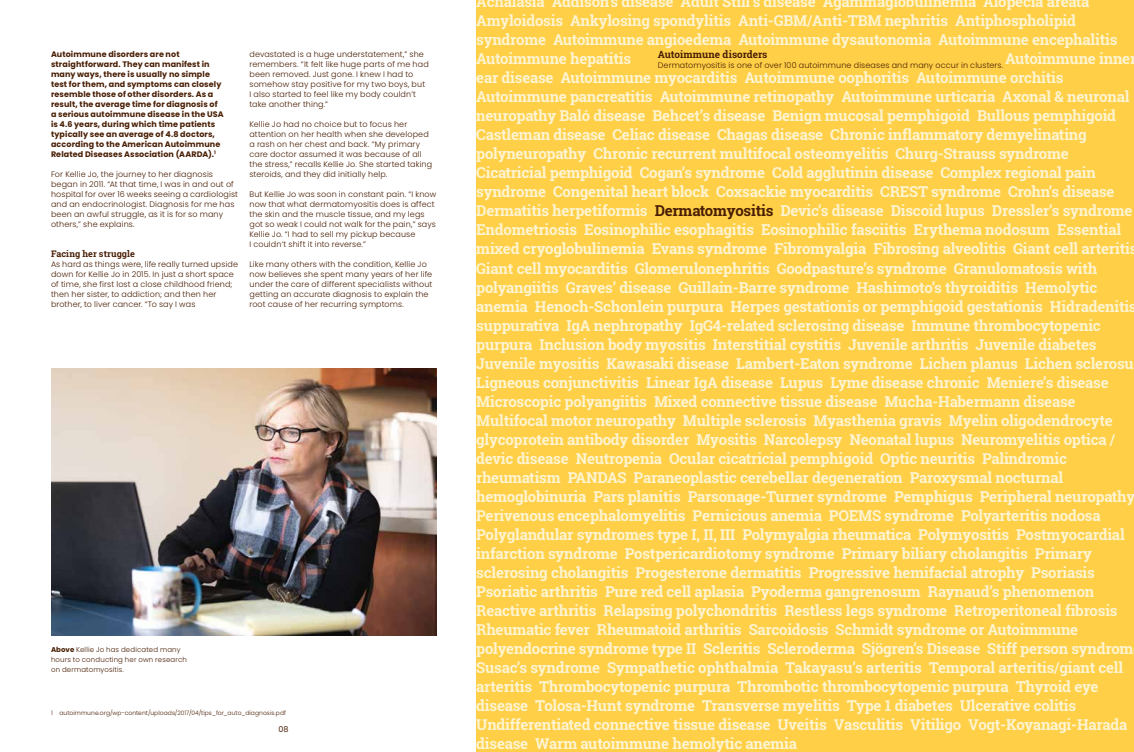
<style>
.page{position:relative;width:1134px;height:752px;background:#fff}
.page>*{position:absolute;margin:0;border:0;box-sizing:border-box;transform-origin:0 0}
.t1{font:700 15px/19px "Roboto Slab";letter-spacing:-.015em;color:#fef4d2}
.t2{font:700 10px "Roboto Slab";letter-spacing:-.005em;color:#491e04}
.t3{font:700 9px "Roboto Slab";letter-spacing:.005em;color:#491e04}
.t4{font:300 8px/10px "Poppins";letter-spacing:.015em;color:#491e04}
.t5{font:700 8px/10px "Poppins";letter-spacing:.015em;color:#491e04}
.t6{font:8px "Poppins";color:#491e04}
.t7{font:300 7px/10px "Poppins";letter-spacing:.02em;color:#491e04}
.t8{font:300 6px "Poppins";letter-spacing:.01em;color:#491e04}
.s1{font-weight:700}
.s2{color:#491e04}
</style>
<div class="page">
<div style="left:476px;top:0;width:658px;height:751px;background:#ffd047"></div>
<img style="left:51px;top:369px;width:386px;height:266px">
<p class="t5" style="left:51px;top:49px;width:174px">Autoimmune disorders are not straightforward. They can manifest in many ways, there is usually no simple test for them, and symptoms can closely resemble those of other disorders. As a result, the average time for diagnosis of a serious autoimmune disease in the USA is 4.6 years, during which time patients typically see an average of 4.8 doctors, according to the American Autoimmune Related Diseases Association (AARDA).<sup>1</sup></p>
<p class="t4" style="left:51px;top:169px;width:189px">For Kellie Jo, the journey to her diagnosis began in 2011. “At that time, I was in and out of hospital for over 16 weeks seeing a cardiologist and an endocrinologist. Diagnosis for me has been an awful struggle, as it is for so many others,” she explains.</p>
<p class="t3" style="left:51px;top:247px;width:85px">Facing her struggle</p>
<p class="t4" style="left:51px;top:259px;width:189px">As hard as things were, life really turned upside down for Kellie Jo in 2015. In just a short space of time, she first lost a close childhood friend; then her sister, to addiction; and then her brother, to liver cancer. “To say I was</p>
<p class="t4" style="left:249px;top:49px;width:181px">devastated is a huge understatement,” she remembers. “It felt like huge parts of me had been removed. Just gone. I knew I had to somehow stay positive for my two boys, but I also started to feel like my body couldn’t take another thing.”</p>
<p class="t4" style="left:249px;top:119px;width:184px">Kellie Jo had no choice but to focus her attention on her health when she developed a rash on her chest and back. “My primary care doctor assumed it was because of all the stress,” recalls Kellie Jo. She started taking steroids, and they did initially help.</p>
<p class="t4" style="left:249px;top:189px;width:188px">But Kellie Jo was soon in constant pain. “I know now that what dermatomyositis does is affect the skin and the muscle tissue, and my legs got so weak I could not walk for the pain,” says Kellie Jo. “I had to sell my pickup because<br>I couldn’t shift it into reverse.”</p>
<p class="t4" style="left:249px;top:259px;width:184px">Like many others with the condition, Kellie Jo now believes she spent many years of her life under the care of different specialists without getting an accurate diagnosis to explain the root cause of her recurring symptoms.</p>
<p class="t7" style="left:51px;top:644px;width:137px"><span class="s1">Above</span> Kellie Jo has dedicated many hours to conducting her own research on dermatomyositis.</p>
<p class="t8" style="left:51px;top:709px;width:237px">1 autoimmune.org/wp-content/uploads/2017/04/tips_for_auto_diagnosis.pdf</p>
<p class="t6" style="left:279px;top:724px;width:11px">08</p>
<p class="t1" style="left:476px;top:-8px;width:643px">Achalasia Addisons disease Adult Still s disease Agammaglobulinemia Alopecia areata Amyloidosis Ankylosing spondylitis Anti-GBM/Anti-TBM nephritis Antiphospholipid syndrome Autoimmune angioedema Autoimmune dysautonomia Autoimmune encephalitis Autoimmune hepatitis</p>
<p class="t2" style="left:658px;top:48px;width:111px">Autoimmune disorders</p>
<p class="t4" style="left:658px;top:60px;width:347px">Dermatomyositis is one of over 100 autoimmune diseases and many occur in clusters.</p>
<p class="t1" style="left:476px;top:49px;width:663px;text-indent:529px">Autoimmune inner ear disease Autoimmune myocarditis Autoimmune oophoritis Autoimmune orchitis Autoimmune pancreatitis Autoimmune retinopathy Autoimmune urticaria Axonal &amp; neuronal neuropathy Baló disease Behcet’s disease Benign mucosal pemphigoid Bullous pemphigoid Castleman disease Celiac disease Chagas disease Chronic inflammatory demyelinating polyneuropathy Chronic recurrent multifocal osteomyelitis Churg-Strauss syndrome Cicatricial pemphigoid Cogan’s syndrome Cold agglutinin disease Complex regional pain syndrome Congenital heart block Coxsackie myocarditis CREST syndrome Crohn’s disease Dermatitis herpetiformis <span class="s2">Dermatomyositis</span> Devic’s disease Discoid lupus Dressler’s syndrome Endometriosis Eosinophilic esophagitis Eosinophilic fasciitis Erythema nodosum Essential mixed cryoglobulinemia Evans syndrome Fibromyalgia Fibrosing alveolitis Giant cell arteritis Giant cell myocarditis Glomerulonephritis Goodpasture’s syndrome Granulomatosis with polyangiitis Graves’ disease Guillain-Barre syndrome Hashimoto’s thyroiditis Hemolytic anemia Henoch-Schonlein purpura Herpes gestationis or pemphigoid gestationis Hidradenitis suppurativa IgA nephropathy IgG4-related sclerosing disease Immune thrombocytopenic purpura Inclusion body myositis Interstitial cystitis Juvenile arthritis Juvenile diabetes Juvenile myositis Kawasaki disease Lambert-Eaton syndrome Lichen planus Lichen sclerosu Ligneous conjunctivitis Linear IgA disease Lupus Lyme disease chronic Meniere’s disease Microscopic polyangiitis Mixed connective tissue disease Mucha-Habermann disease Multifocal motor neuropathy Multiple sclerosis Myasthenia gravis Myelin oligodendrocyte glycoprotein antibody disorder Myositis Narcolepsy Neonatal lupus Neuromyelitis optica / devic disease Neutropenia Ocular cicatricial pemphigoid Optic neuritis Palindromic rheumatism PANDAS Paraneoplastic cerebellar degeneration Paroxysmal nocturnal hemoglobinuria Pars planitis Parsonage-Turner syndrome Pemphigus Peripheral neuropathy Perivenous encephalomyelitis Pernicious anemia POEMS syndrome Polyarteritis nodosa Polyglandular syndromes type I, II, III Polymyalgia rheumatica Polymyositis Postmyocardial infarction syndrome Postpericardiotomy syndrome Primary biliary cholangitis Primary sclerosing cholangitis Progesterone dermatitis Progressive hemifacial atrophy Psoriasis Psoriatic arthritis Pure red cell aplasia Pyoderma gangrenosum Raynaud’s phenomenon Reactive arthritis Relapsing polychondritis Restless legs syndrome Retroperitoneal fibrosis Rheumatic fever Rheumatoid arthritis Sarcoidosis Schmidt syndrome or Autoimmune polyendocrine syndrome type II Scleritis Scleroderma Sjögren’s Disease Stiff person syndrom Susac’s syndrome Sympathetic ophthalmia Takayasu’s arteritis Temporal arteritis/giant cell arteritis Thrombocytopenic purpura Thrombotic thrombocytopenic purpura Thyroid eye disease Tolosa-Hunt syndrome Transverse myelitis Type 1 diabetes Ulcerative colitis Undifferentiated connective tissue disease Uveitis Vasculitis Vitiligo Vogt-Koyanagi-Harada disease Warm autoimmune hemolytic anemia</p>
</div>
